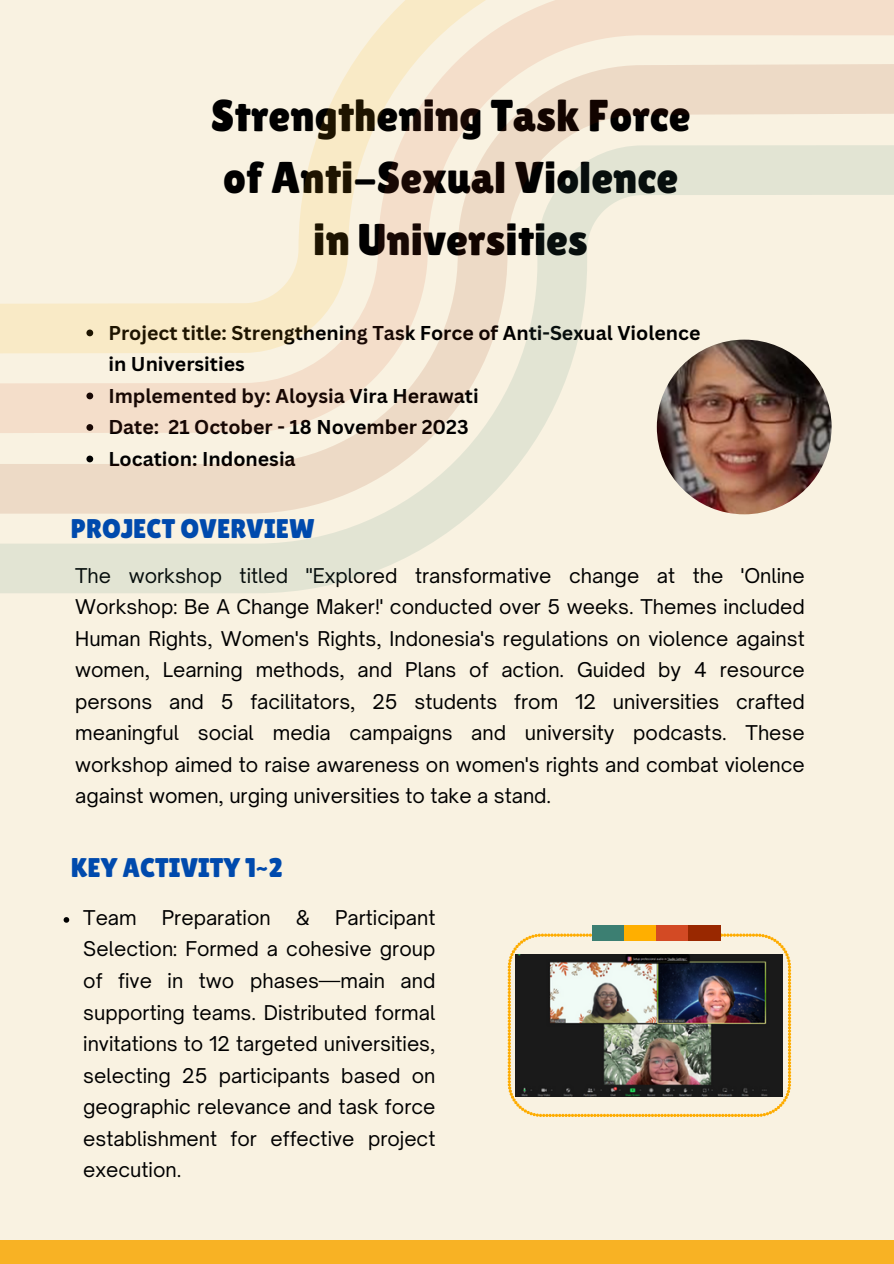
<style>
.page{position:relative;width:894px;height:1264px;background:#fff}
.page>*{position:absolute;margin:0;border:0;box-sizing:border-box;transform-origin:0 0}
.t1{font:44.55px/61.8px "Lilita One";color:#000;text-align:center}
.t2{font:27px "Lilita One";color:#004aad}
.t3{font:19.5px/31.5px "Open Sauce One";color:#000;text-align:justify}
.t4{font:700 19.5px/31.5px "Canva Sans";color:#000}
</style>
<div class="page">
<div style="left:0;top:0;width:893px;height:1263px;background:#f9f2e1"></div>
<svg style="left:64px;top:917px;width:5px;height:5px"></svg>
<svg style="left:0;top:513px;width:759px;height:80px"></svg>
<svg style="left:0;top:433px;width:832px;height:80px"></svg>
<svg style="left:0;top:353px;width:832px;height:80px"></svg>
<svg style="left:0;top:0;width:893px;height:353px"></svg>
<img style="left:507px;top:933px;width:283px;height:183px">
<div style="left:592px;top:925px;width:32px;height:15px;background:#3c7f72"></div>
<div style="left:624px;top:925px;width:32px;height:15px;background:#ffaf00"></div>
<div style="left:656px;top:925px;width:32px;height:15px;background:#d34a24"></div>
<div style="left:688px;top:925px;width:32px;height:15px;background:#992800"></div>
<div style="left:0;top:1240px;width:893px;height:23px;background:#f8b224"></div>
<h2 class="t1" style="left:211px;top:84px;width:481px">Strengthening Task Force of Anti-Sexual Violence in Universities</h2>
<p class="t4" style="left:108px;top:316px;width:593px">Project title: Strengthening Task Force of Anti-Sexual Violence in Universities</p>
<h1 class="t4" style="left:108px;top:379px;width:372px">Implemented by: Aloysia Vira Herawati</h1>
<p class="t4" style="left:108px;top:411px;width:361px">Date: 21 October - 18 November 2023</p>
<p class="t4" style="left:108px;top:442px;width:189px">Location: Indonesia</p>
<p class="t2" style="left:71px;top:513px;width:245px">PROJECT OVERVIEW</p>
<p class="t3" style="left:75px;top:559px;width:730px">The workshop titled "Explored transformative change at the 'Online Workshop: Be A Change Maker!' conducted over 5 weeks. Themes included Human Rights, Women's Rights, Indonesia's regulations on violence against women, Learning methods, and Plans of action. Guided by 4 resource persons and 5 facilitators, 25 students from 12 universities crafted meaningful social media campaigns and university podcasts. These workshop aimed to raise awareness on women's rights and combat violence against women, urging universities to take a stand.</p>
<h2 class="t2" style="left:71px;top:852px;width:213px">KEY ACTIVITY 1~2</h2>
<p class="t3" style="left:83px;top:901px;width:55px">Team</p>
<p class="t3" style="left:162px;top:901px;width:110px">Preparation</p>
<p class="t3" style="left:296px;top:901px;width:16px">&amp;</p>
<p class="t3" style="left:83px;top:901px;width:353px;text-indent:252px">Participant Selection: Formed a cohesive group of five in two phases—main and supporting teams. Distributed formal invitations to 12 targeted universities, selecting 25 participants based on geographic relevance and task force establishment for effective project execution.</p>
</div>
